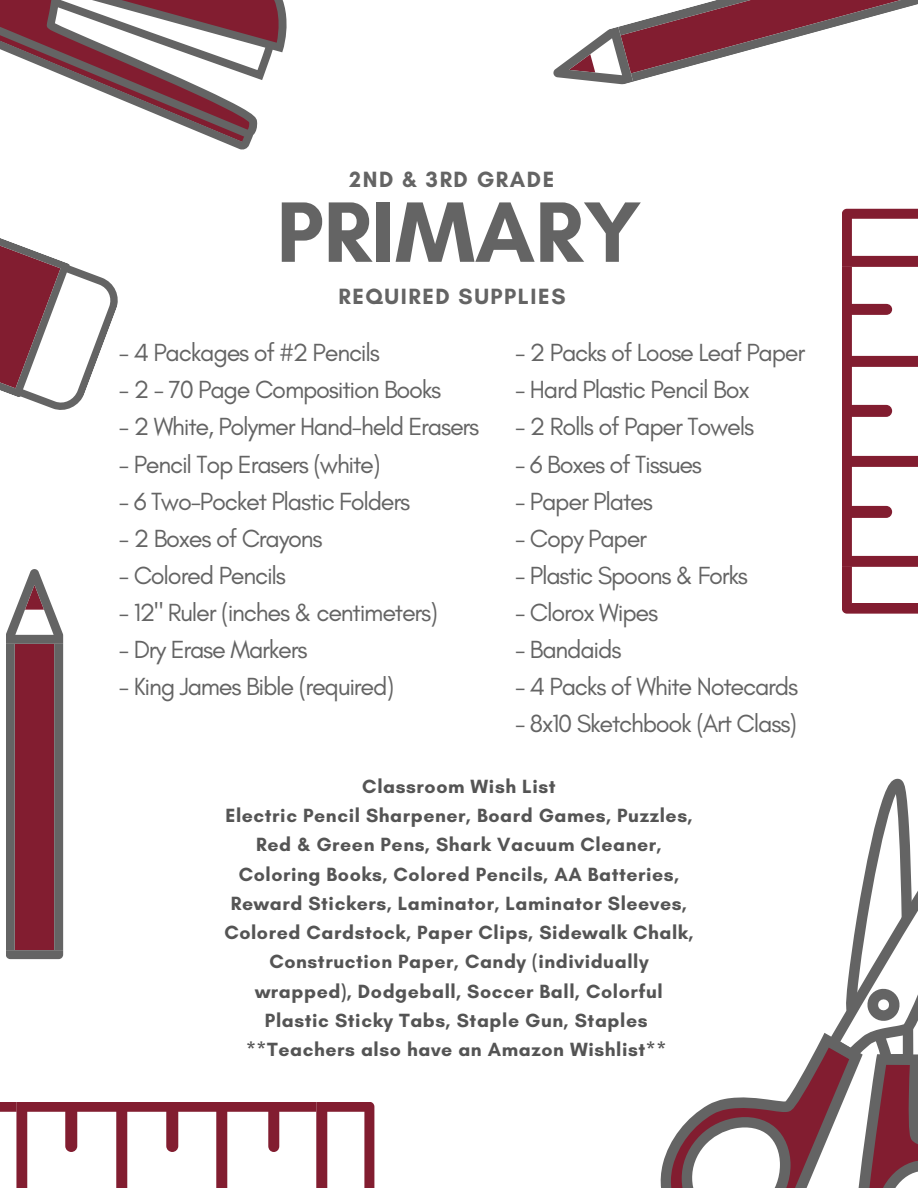
<style>
.page{position:relative;width:918px;height:1188px;background:#fff}
.page>*{position:absolute;margin:0;border:0;box-sizing:border-box;transform-origin:0 0}
.t1{font:700 87.3px "Glacial Indifference";color:#646464}
.t2{font:25.35px "Glacial Indifference";letter-spacing:-.05em;color:#646464}
.t3{font:700 22.5px "Glacial Indifference";letter-spacing:.07em;color:#646464}
.t4{font:700 19.5px/29.2px "Glacial Indifference";letter-spacing:.03em;color:#545454;text-align:center}
</style>
<div class="page">
<svg style="left:0;top:0;width:287px;height:150px"></svg>
<svg style="left:6px;top:569px;width:57px;height:390px;background:#854e58"></svg>
<svg style="left:660px;top:778px;width:258px;height:410px"></svg>
<svg style="left:842px;top:209px;width:76px;height:405px"></svg>
<svg style="left:0;top:238px;width:118px;height:172px"></svg>
<svg style="left:0;top:1102px;width:374px;height:86px"></svg>
<svg style="left:553px;top:0;width:365px;height:85px"></svg>
<p class="t3" style="left:350px;top:165px;width:206px">2ND &amp; 3RD GRADE</p>
<p class="t1" style="left:277px;top:179px;width:366px">PRIMARY</p>
<p class="t3" style="left:339px;top:282px;width:228px">REQUIRED SUPPLIES</p>
<p class="t2" style="left:119px;top:337px;width:263px">- 4 Packages of #2 Pencils</p>
<p class="t2" style="left:119px;top:374px;width:324px">- 2 - 70 Page Composition Books</p>
<p class="t2" style="left:119px;top:411px;width:362px">- 2 White, Polymer Hand-held Erasers</p>
<p class="t2" style="left:119px;top:448px;width:263px">- Pencil Top Erasers (white)</p>
<p class="t2" style="left:119px;top:486px;width:293px">- 6 Two-Pocket Plastic Folders</p>
<p class="t2" style="left:119px;top:523px;width:205px">- 2 Boxes of Crayons</p>
<p class="t2" style="left:119px;top:560px;width:169px">- Colored Pencils</p>
<p class="t2" style="left:119px;top:597px;width:321px">- 12" Ruler (inches &amp; centimeters)</p>
<p class="t2" style="left:119px;top:634px;width:190px">- Dry Erase Markers</p>
<p class="t2" style="left:119px;top:671px;width:277px">- King James Bible (required)</p>
<p class="t2" style="left:515px;top:337px;width:292px">- 2 Packs of Loose Leaf Paper</p>
<p class="t2" style="left:515px;top:374px;width:236px">- Hard Plastic Pencil Box</p>
<p class="t2" style="left:515px;top:411px;width:241px">- 2 Rolls of Paper Towels</p>
<p class="t2" style="left:515px;top:448px;width:188px">- 6 Boxes of Tissues</p>
<p class="t2" style="left:515px;top:486px;width:139px">- Paper Plates</p>
<p class="t2" style="left:515px;top:523px;width:133px">- Copy Paper</p>
<p class="t2" style="left:515px;top:560px;width:234px">- Plastic Spoons &amp; Forks</p>
<p class="t2" style="left:515px;top:597px;width:145px">- Clorox Wipes</p>
<p class="t2" style="left:515px;top:634px;width:108px">- Bandaids</p>
<p class="t2" style="left:515px;top:671px;width:285px">- 4 Packs of White Notecards</p>
<p class="t2" style="left:515px;top:708px;width:283px">- 8x10 Sketchbook (Art Class)</p>
<p class="t4" style="left:362px;top:771px;width:195px">Classroom Wish List</p>
<p class="t4" style="left:224px;top:801px;width:471px">Electric Pencil Sharpener, Board Games, Puzzles, Red &amp; Green Pens, Shark Vacuum Cleaner, Coloring Books, Colored Pencils, AA Batteries, Reward Stickers, Laminator, Laminator Sleeves, Colored Cardstock, Paper Clips, Sidewalk Chalk, Construction Paper, Candy (individually wrapped), Dodgeball, Soccer Ball, Colorful Plastic Sticky Tabs, Staple Gun, Staples</p>
<p class="t4" style="left:246px;top:1035px;width:422px">**Teachers also have an Amazon Wishlist**</p>
</div>
